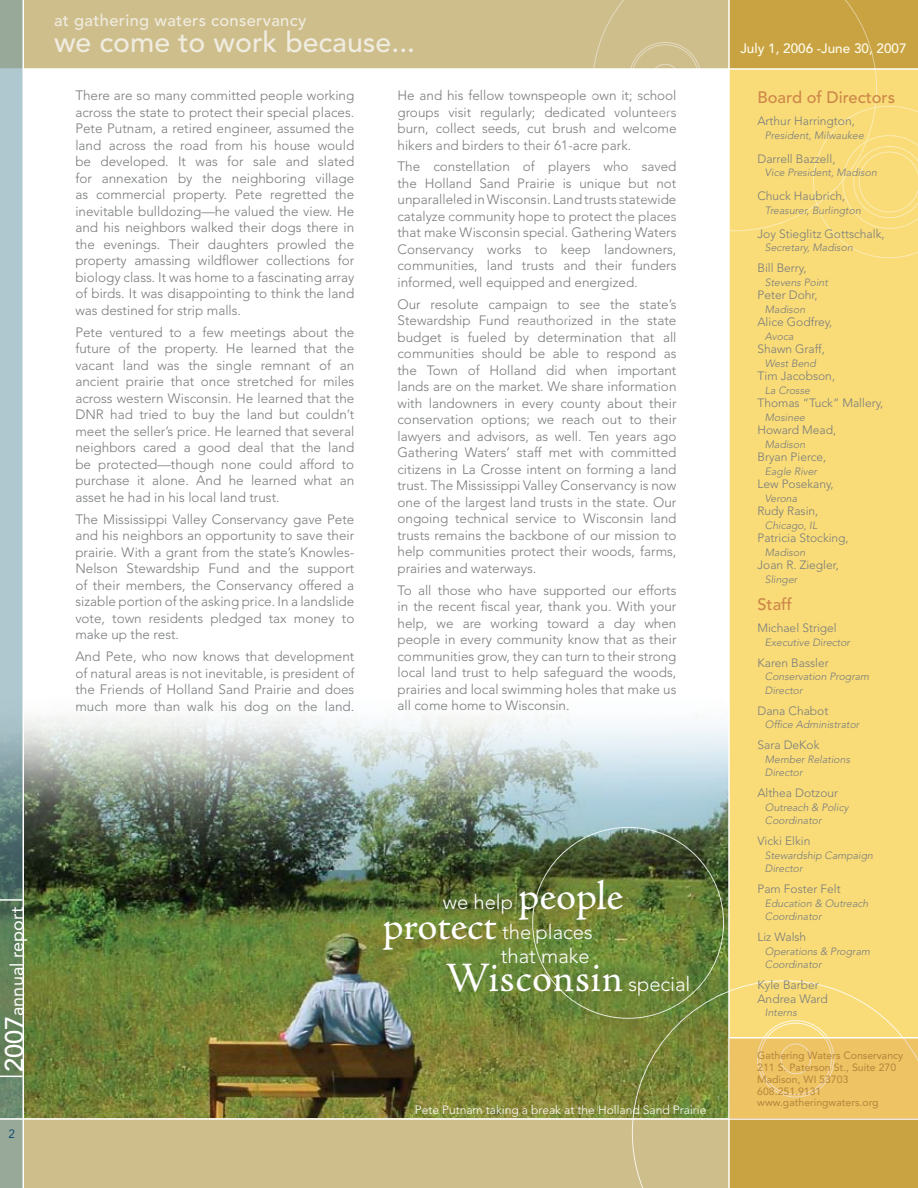
<style>
.page{position:relative;width:918px;height:1188px;background:#fff}
.page>*{position:absolute;margin:0;border:0;box-sizing:border-box;transform-origin:0 0}
.t1{font:42px "Adobe Jenson Pro";letter-spacing:.02em;color:#fff}
.t2{font:500 28.5px "Avenir";color:#f0ece0}
.t3{font:300 20.25px/30.3px "Avenir";color:#fff}
.t4{font:18px "Avenir";color:#fff}
.t5{font:500 16.5px "Avenir";letter-spacing:.02em;color:#f0ece0}
.t6{font:500 16.5px "Avenir";color:#cd8748}
.t7{font:300 13.5px/16.5px "Avenir";color:#797b7d;text-align:justify}
.t8{font:500 13.5px "Avenir";color:#fffcec}
.t9{font:300 12px/13.5px "Avenir";color:#797b7d}
.t10{font:300 12px "Avenir";color:#fff}
.t11{font:12px "Avenir";color:#00456b}
.t12{font:italic 300 10.5px/13.5px "Avenir";color:#797b7d}
.t13{font:10.5px/11.9px "Avenir";color:#b5843b}
.s1{font-weight:500;font-size:25.5px}
.s2{font-family:"Adobe Jenson Pro";font-weight:400;font-size:42px}
.s3{font-family:"Avenir";font-weight:300;font-size:20.25px}
</style>
<div class="page">
<img style="left:24px;top:716px;width:704px;height:402px">
<div style="left:0;top:0;width:918px;height:68px;background:#cebe8c"></div>
<div style="left:0;top:1119px;width:918px;height:69px;background:#cebe8c"></div>
<div style="left:729px;top:0;width:189px;height:1188px;background:#f9dc78"></div>
<hr style="left:0;top:68px;width:918px;height:2px;background:#fff">
<svg style="left:0;top:0;width:23px;height:1188px;background:#9fb7b9"></svg>
<svg style="left:0;top:901px;width:23px;height:175px;background:#64825c"></svg>
<hr style="left:0;top:899px;width:23px;height:2px;background:#fff">
<svg style="left:0;top:1076px;width:23px;height:1px"></svg>
<hr style="left:0;top:1118px;width:918px;height:2px;background:#fff">
<hr style="left:23px;top:0;width:1px;height:1188px;background:#fff">
<svg style="left:592px;top:0;width:285px;height:231px"></svg>
<svg style="left:624px;top:37px;width:82px;height:82px"></svg>
<svg style="left:592px;top:135px;width:46px;height:96px"></svg>
<svg style="left:803px;top:95px;width:115px;height:164px"></svg>
<hr style="left:728px;top:0;width:2px;height:1188px;background:#fff">
<svg style="left:632px;top:981px;width:286px;height:207px"></svg>
<svg style="left:752px;top:1015px;width:88px;height:22px"></svg>
<img style="left:521px;top:816px;width:214px;height:214px">
<div style="left:730px;top:1038px;width:188px;height:81px;background:#edc363"></div>
<hr style="left:729px;top:1037px;width:189px;height:2px;background:#fff">
<p class="t5" style="left:54px;top:11px;width:254px">at gathering waters conservancy</p>
<h2 class="t2" style="left:54px;top:25px;width:363px">we come to work because...</h2>
<p class="t7" style="left:75px;top:88px;width:281px">There are so many committed people working across the state to protect their special places.<br>Pete Putnam, a retired engineer, assumed the land across the road from his house would be developed. It was for sale and slated for annexation by the neighboring village as commercial property. Pete regretted the inevitable bulldozing—he valued the view. He and his neighbors walked their dogs there in the evenings. Their daughters prowled the property amassing wildflower collections for biology class. It was home to a fascinating array of birds. It was disappointing to think the land was destined for strip malls.</p>
<p class="t7" style="left:75px;top:324px;width:281px">Pete ventured to a few meetings about the future of the property. He learned that the vacant land was the single remnant of an ancient prairie that once stretched for miles across western Wisconsin. He learned that the DNR had tried to buy the land but couldn’t meet the seller’s price. He learned that several neighbors cared a good deal that the land be protected—though none could afford to purchase it alone. And he learned what an asset he had in his local land trust.</p>
<p class="t7" style="left:75px;top:511px;width:281px">The Mississippi Valley Conservancy gave Pete and his neighbors an opportunity to save their prairie. With a grant from the state’s Knowles-Nelson Stewardship Fund and the support of their members, the Conservancy offered a sizable portion of the asking price. In a landslide vote, town residents pledged tax money to make up the rest.</p>
<p class="t7" style="left:75px;top:648px;width:281px">And Pete, who now knows that development of natural areas is not inevitable, is president of the Friends of Holland Sand Prairie and does much more than walk his dog on the land.</p>
<p class="t7" style="left:397px;top:87px;width:281px">He and his fellow townspeople own it; school groups visit regularly; dedicated volunteers burn, collect seeds, cut brush and welcome hikers and birders to their 61-acre park.</p>
<p class="t7" style="left:397px;top:159px;width:281px">The constellation of players who saved the Holland Sand Prairie is unique but not unparalleled in Wisconsin. Land trusts statewide catalyze community hope to protect the places that make Wisconsin special. Gathering Waters Conservancy works to keep landowners, communities, land trusts and their funders informed, well equipped and energized.</p>
<p class="t7" style="left:397px;top:296px;width:281px">Our resolute campaign to see the state’s Stewardship Fund reauthorized in the state budget is fueled by determination that all communities should be able to respond as the Town of Holland did when important lands are on the market. We share information with landowners in every county about their conservation options; we reach out to their lawyers and advisors, as well. Ten years ago Gathering Waters’ staff met with committed citizens in La Crosse intent on forming a land trust. The Mississippi Valley Conservancy is now one of the largest land trusts in the state. Our ongoing technical service to Wisconsin land trusts remains the backbone of our mission to help communities protect their woods, farms, prairies and waterways.</p>
<p class="t7" style="left:397px;top:582px;width:281px">To all those who have supported our efforts in the recent fiscal year, thank you. With your help, we are working toward a day when people in every community know that as their communities grow, they can turn to their strong local land trust to help safeguard the woods, prairies and local swimming holes that make us all come home to Wisconsin.</p>
<h3 class="t4" style="left:7px;top:1072px;width:168px;rotate:-90deg"><span class="s1">2007</span>annual report</h3>
<p class="t11" style="left:9px;top:1127px;width:8px">2</p>
<h3 class="t3" style="left:383px;top:887px;width:242px;text-indent:60px">we help <span class="s2">people protect</span> the places</h3>
<h3 class="t3" style="left:501px;top:941px;width:91px">that make</h3>
<h1 class="t1" style="left:446px;top:954px;width:246px">Wisconsin <span class="s3">special</span></h1>
<p class="t10" style="left:415px;top:1102px;width:293px">Pete Putnam taking a break at the Holland Sand Prairie</p>
<p class="t8" style="left:740px;top:41px;width:168px">July 1, 2006 -June 30, 2007</p>
<p class="t6" style="left:757px;top:87px;width:139px">Board of Directors</p>
<p class="t9" style="left:757px;top:114px;width:99px">Arthur Harrington,</p>
<p class="t12" style="left:765px;top:128px;width:100px">President, Milwaukee</p>
<p class="t9" style="left:757px;top:152px;width:80px">Darrell Bazzell,</p>
<p class="t12" style="left:765px;top:166px;width:113px">Vice President, Madison</p>
<p class="t9" style="left:757px;top:189px;width:89px">Chuck Haubrich,</p>
<p class="t12" style="left:765px;top:203px;width:97px">Treasurer, Burlington</p>
<p class="t9" style="left:757px;top:227px;width:129px">Joy Stieglitz Gottschalk,</p>
<p class="t12" style="left:765px;top:241px;width:89px">Secretary, Madison</p>
<p class="t9" style="left:757px;top:261px;width:51px">Bill Berry,</p>
<p class="t12" style="left:765px;top:275px;width:65px">Stevens Point</p>
<p class="t9" style="left:757px;top:288px;width:62px">Peter Dohr,</p>
<p class="t12" style="left:765px;top:302px;width:42px">Madison</p>
<p class="t9" style="left:757px;top:315px;width:76px">Alice Godfrey,</p>
<p class="t12" style="left:765px;top:329px;width:30px">Avoca</p>
<p class="t9" style="left:757px;top:342px;width:69px">Shawn Graff,</p>
<p class="t12" style="left:765px;top:356px;width:52px">West Bend</p>
<p class="t9" style="left:757px;top:369px;width:79px">Tim Jacobson,</p>
<p class="t12" style="left:765px;top:383px;width:47px">La Crosse</p>
<p class="t9" style="left:757px;top:396px;width:127px">Thomas “Tuck” Mallery,</p>
<p class="t12" style="left:765px;top:410px;width:42px">Mosinee</p>
<p class="t9" style="left:757px;top:423px;width:80px">Howard Mead,</p>
<p class="t12" style="left:765px;top:437px;width:42px">Madison</p>
<p class="t9" style="left:757px;top:450px;width:70px">Bryan Pierce,</p>
<p class="t12" style="left:765px;top:464px;width:54px">Eagle River</p>
<p class="t9" style="left:757px;top:477px;width:78px">Lew Posekany,</p>
<p class="t12" style="left:765px;top:491px;width:34px">Verona</p>
<p class="t9" style="left:757px;top:504px;width:62px">Rudy Rasin,</p>
<p class="t12" style="left:765px;top:518px;width:54px">Chicago, IL</p>
<p class="t9" style="left:757px;top:531px;width:93px">Patricia Stocking,</p>
<p class="t12" style="left:765px;top:545px;width:42px">Madison</p>
<p class="t9" style="left:757px;top:558px;width:83px">Joan R. Ziegler,</p>
<p class="t12" style="left:765px;top:572px;width:34px">Slinger</p>
<p class="t6" style="left:757px;top:594px;width:36px">Staff</p>
<p class="t9" style="left:757px;top:621px;width:81px">Michael Strigel</p>
<p class="t12" style="left:765px;top:635px;width:87px">Executive Director</p>
<p class="t9" style="left:757px;top:656px;width:73px">Karen Bassler</p>
<p class="t12" style="left:765px;top:670px;width:106px">Conservation Program<br>Director</p>
<p class="t9" style="left:757px;top:704px;width:72px">Dana Chabot</p>
<p class="t12" style="left:765px;top:718px;width:96px">Office Administrator</p>
<p class="t9" style="left:757px;top:738px;width:64px">Sara DeKok</p>
<p class="t12" style="left:765px;top:752px;width:87px">Member Relations<br>Director</p>
<p class="t9" style="left:757px;top:786px;width:82px">Althea Dotzour</p>
<p class="t12" style="left:765px;top:800px;width:85px">Outreach &amp; Policy<br>Coordinator</p>
<p class="t9" style="left:757px;top:834px;width:54px">Vicki Elkin</p>
<p class="t12" style="left:765px;top:848px;width:110px">Stewardship Campaign<br>Director</p>
<p class="t9" style="left:757px;top:882px;width:85px">Pam Foster Felt</p>
<p class="t12" style="left:765px;top:896px;width:105px">Education &amp; Outreach<br>Coordinator</p>
<p class="t9" style="left:757px;top:930px;width:50px">Liz Walsh</p>
<p class="t12" style="left:765px;top:944px;width:107px">Operations &amp; Program<br>Coordinator</p>
<p class="t9" style="left:757px;top:978px;width:72px">Kyle Barber<br>Andrea Ward</p>
<p class="t12" style="left:765px;top:1006px;width:33px">Interns</p>
<p class="t13" style="left:757px;top:1049px;width:148px">Gathering Waters Conservancy<br>211 S. Paterson St., Suite 270<br>Madison, WI 53703<br>608.251.9131 www.gatheringwaters.org</p>
</div>
